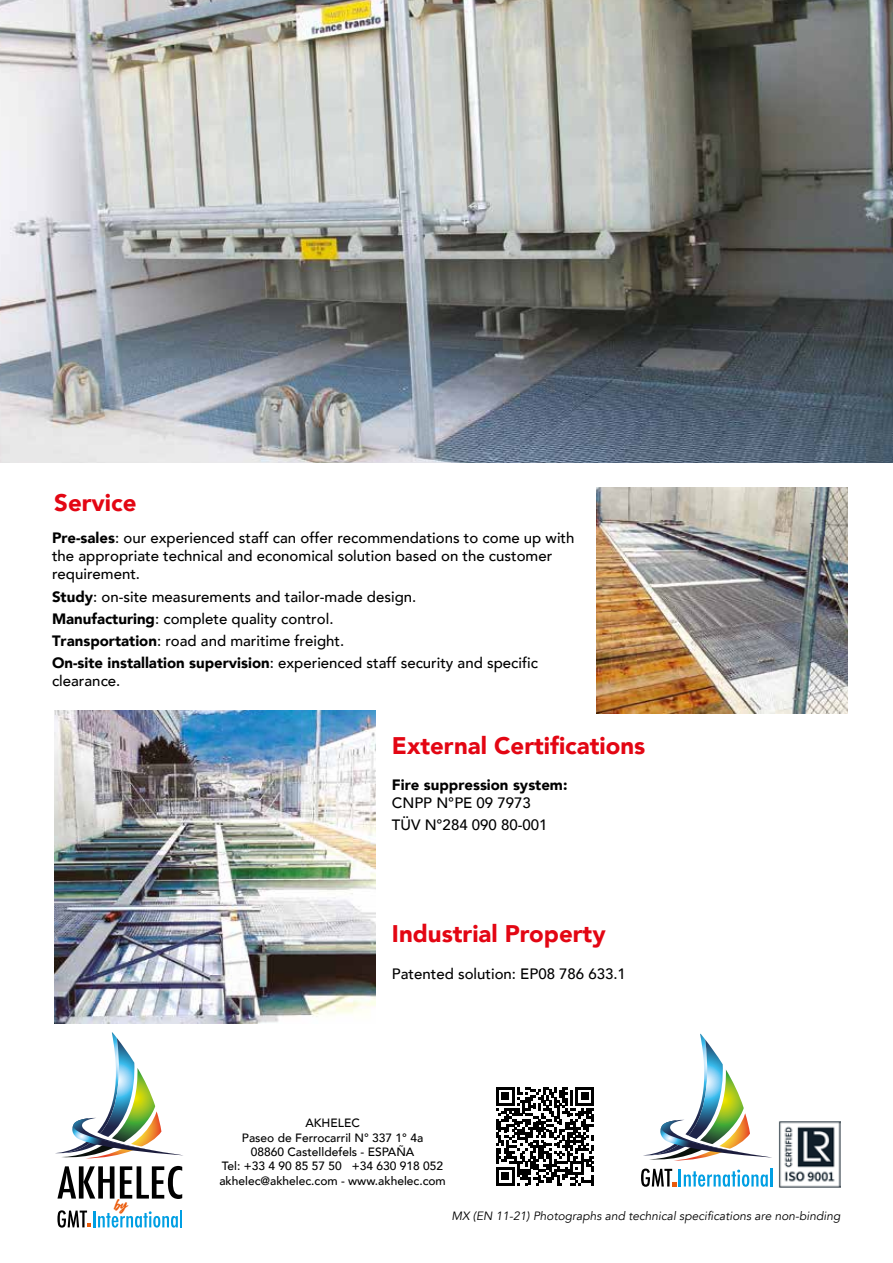
<style>
.page{position:relative;width:893px;height:1263px;background:#fff}
.page>*{position:absolute;margin:0;border:0;box-sizing:border-box;transform-origin:0 0}
.t1{font:900 24px "Avenir";color:#e30613}
.t2{font:16.95px "Billion Dreams";color:#ea5b0b}
.t3{font:500 15px/22.2px "Avenir";color:#000}
.t4{font:900 15px "Avenir";color:#000}
.t5{font:500 12px/14.4px "Avenir";color:#000;text-align:center}
.t6{font:italic 12px "Avenir";color:#000}
.s1{font-weight:900}
</style>
<div class="page">
<img style="left:0;top:0;width:893px;height:462px">
<img style="left:597px;top:487px;width:251px;height:226px">
<img style="left:54px;top:710px;width:322px;height:313px">
<svg style="left:496px;top:1087px;width:98px;height:98px"></svg>
<svg style="left:55px;top:1032px;width:128px;height:167px"></svg>
<hr style="left:93px;top:1210px;width:3px;height:17px;background:#009fe3">
<svg style="left:98px;top:1210px;width:84px;height:17px"></svg>
<svg style="left:57px;top:1210px;width:34px;height:17px"></svg>
<svg style="left:641px;top:1034px;width:131px;height:153px"></svg>
<img style="left:779px;top:1121px;width:61px;height:66px">
<h1 class="t1" style="left:54px;top:482px;width:84px">Service</h1>
<p class="t3" style="left:52px;top:528px;width:524px;line-height:18px"><span class="s1">Pre-sales</span>: our experienced staff can offer recommendations to come up with the appropriate technical and economical solution based on the customer requirement.</p>
<p class="t3" style="left:52px;top:585px;width:487px"><span class="s1">Study</span>: on-site measurements and tailor-made design.<br><span class="s1">Manufacturing</span>: complete quality control.<br><span class="s1">Transportation</span>: road and maritime freight.<br><span class="s1">On-site installation supervision</span>: experienced staff security and specific</p>
<p class="t3" style="left:52px;top:669px;width:70px">clearance.</p>
<h1 class="t1" style="left:392px;top:725px;width:255px">External Certifications</h1>
<p class="t4" style="left:392px;top:772px;width:177px">Fire suppression system:</p>
<p class="t3" style="left:392px;top:791px;width:157px">CNPP N°PE 09 7973<br>TÜV N°284 090 80-001</p>
<h1 class="t1" style="left:392px;top:913px;width:215px">Industrial Property</h1>
<p class="t3" style="left:392px;top:962px;width:236px">Patented solution: EP08 786 633.1</p>
<p class="t2" style="left:115px;top:1192px;width:14px">by</p>
<p class="t5" style="left:219px;top:1115px;width:228px">AKHELEC<br>Paseo de Ferrocarril N° 337 1° 4a<br>08860 Castelldefels - ESPAÑA<br>Tel: +33 4 90 85 57 50 +34 630 918 052 akhelec@akhelec.com - www.akhelec.com</p>
<p class="t6" style="left:451px;top:1208px;width:390px">MX (EN 11-21) Photographs and technical specifications are non-binding</p>
</div>
